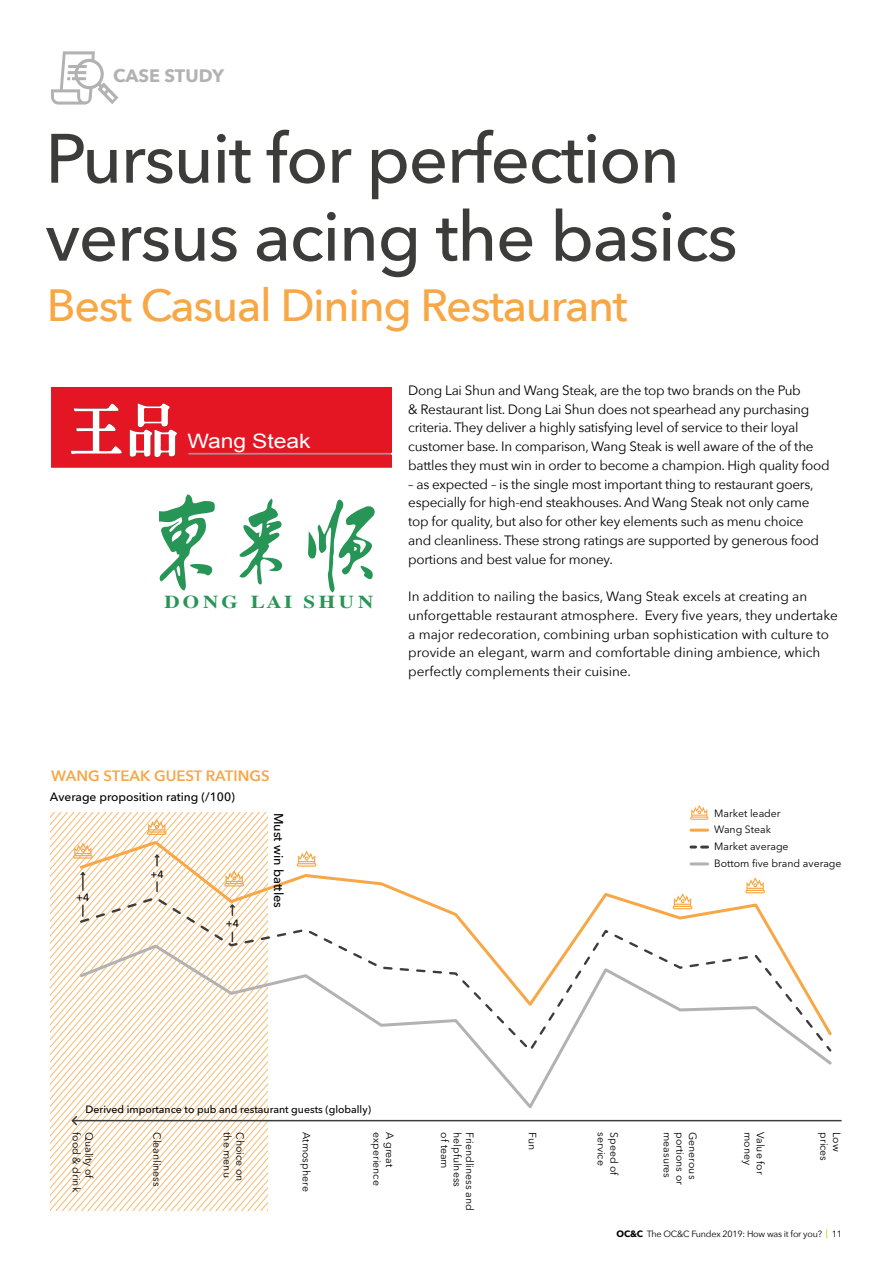
<style>
.page{position:relative;width:893px;height:1263px;background:#fff}
.page>*{position:absolute;margin:0;border:0;box-sizing:border-box;transform-origin:0 0}
.t1{font:500 69px/78px "Avenir Next";letter-spacing:-.02em;color:#3c3c3b}
.t2{font:500 45px "Avenir Next";letter-spacing:-.03em;color:#f7a746}
.t3{font:19.8px "Arial";letter-spacing:-.005em;color:#fff;scale:1.15 1}
.t4{font:700 18.3px "Times";letter-spacing:.155em;color:#279556;scale:1.15 1}
.t5{font:700 18px "Avenir Next";color:#b3b2b2}
.t6{font:600 15px "Avenir Next";color:#f7a746}
.t7{font:13.5px/18.8px "Avenir Next";letter-spacing:-.02em;color:#000}
.t8{font:13.5px/18.8px "Avenir Next";color:#000}
.t9{font:500 12.75px "Avenir Next";color:#000}
.t10{font:500 12px "Avenir Next";color:#000}
.t11{font:10.5px/12.6px "Avenir Next";color:#000}
.t12{font:500 10.5px "Avenir Next";color:#000}
.t13{font:9px "Avenir Next";letter-spacing:-.025em;color:#000}
.s1{font-weight:700}
</style>
<div class="page">
<svg style="left:51px;top:51px;width:67px;height:54px"></svg>
<svg style="left:51px;top:813px;width:217px;height:397px"></svg>
<svg style="left:70px;top:1114px;width:9px;height:13px"></svg>
<svg style="left:73px;top:842px;width:4px;height:11px"></svg>
<svg style="left:147px;top:819px;width:20px;height:16px"></svg>
<svg style="left:690px;top:805px;width:18px;height:15px"></svg>
<svg style="left:71px;top:853px;width:771px;height:269px"></svg>
<hr style="left:691px;top:829px;width:17px;height:3px;background:#f7a746">
<svg style="left:77px;top:839px;width:757px;height:104px"></svg>
<svg style="left:80px;top:898px;width:751px;height:45px"></svg>
<svg style="left:77px;top:943px;width:757px;height:169px"></svg>
<svg style="left:51px;top:387px;width:340px;height:81px"></svg>
<svg style="left:239px;top:498px;width:44px;height:86px"></svg>
<svg style="left:159px;top:494px;width:56px;height:96px"></svg>
<svg style="left:308px;top:499px;width:67px;height:93px"></svg>
<h3 class="t5" style="left:113px;top:60px;width:112px">CASE STUDY</h3>
<h1 class="t1" style="left:45px;top:117px;width:694px">Pursuit for perfection versus acing the basics</h1>
<h2 class="t2" style="left:47px;top:267px;width:582px">Best Casual Dining Restaurant</h2>
<h3 class="t3" style="left:187px;top:428px;width:109px">Wang Steak</h3>
<h3 class="t4" style="left:165px;top:585px;width:183px">DONG LAI SHUN</h3>
<p class="t7" style="left:408px;top:380px;width:423px">Dong Lai Shun and Wang Steak, are the top two brands on the Pub<br>&amp; Restaurant list. Dong Lai Shun does not spearhead any purchasing criteria. They deliver a highly satisfying level of service to their loyal customer base. In comparison, Wang Steak is well aware of the of the battles they must win in order to become a champion. High quality food</p>
<p class="t7" style="left:408px;top:474px;width:412px">– as expected – is the single most important thing to restaurant goers, especially for high-end steakhouses. And Wang Steak not only came top for quality, but also for other key elements such as menu choice and cleanliness. These strong ratings are supported by generous food portions and best value for money.</p>
<p class="t8" style="left:408px;top:586px;width:431px">In addition to nailing the basics, Wang Steak excels at creating an unforgettable restaurant atmosphere. Every five years, they undertake a major redecoration, combining urban sophistication with culture to provide an elegant, warm and comfortable dining ambience, which perfectly complements their cuisine.</p>
<p class="t6" style="left:51px;top:763px;width:220px">WANG STEAK GUEST RATINGS</p>
<p class="t10" style="left:50px;top:786px;width:187px">Average proposition rating (/100)</p>
<p class="t12" style="left:76px;top:889px;width:15px">+4</p>
<p class="t12" style="left:150px;top:865px;width:15px">+4</p>
<p class="t12" style="left:226px;top:914px;width:15px">+4</p>
<p class="t9" style="left:289px;top:813px;width:97px;rotate:90deg">Must win battles</p>
<p class="t11" style="left:714px;top:806px;width:68px">Market leader</p>
<p class="t11" style="left:714px;top:820px;width:129px;line-height:17px">Wang Steak<br>Market average<br>Bottom five brand average</p>
<p class="t12" style="left:86px;top:1100px;width:287px">Derived importance to pub and restaurant guests (globally)</p>
<p class="t11" style="left:83px;top:1132px;width:61px;rotate:90deg">food &amp; drink</p>
<p class="t11" style="left:96px;top:1132px;width:48px;rotate:90deg">Quality of</p>
<p class="t11" style="left:164px;top:1132px;width:56px;rotate:90deg">Cleanliness</p>
<p class="t11" style="left:234px;top:1132px;width:47px;rotate:90deg">the menu</p>
<p class="t11" style="left:247px;top:1132px;width:51px;rotate:90deg">Choice on</p>
<p class="t11" style="left:451px;top:1132px;width:38px;rotate:90deg">of team</p>
<p class="t11" style="left:464px;top:1132px;width:56px;rotate:90deg">helpfulness</p>
<p class="t11" style="left:539px;top:1132px;width:19px;rotate:90deg">Fun</p>
<p class="t11" style="left:608px;top:1132px;width:35px;rotate:90deg">service</p>
<p class="t11" style="left:621px;top:1132px;width:45px;rotate:90deg">Speed of</p>
<p class="t11" style="left:699px;top:1132px;width:54px;rotate:90deg">Generous portions or measures</p>
<p class="t11" style="left:767px;top:1132px;width:44px;rotate:90deg">Value for money</p>
<p class="t11" style="left:844px;top:1132px;width:30px;rotate:90deg">Low prices</p>
<p class="t11" style="left:313px;top:1132px;width:61px;rotate:90deg">Atmosphere</p>
<p class="t11" style="left:396px;top:1132px;width:55px;rotate:90deg">A great experience</p>
<p class="t11" style="left:477px;top:1132px;width:80px;rotate:90deg">Friendliness and</p>
<p class="t13" style="left:617px;top:1227px;width:227px"><span class="s1">OC&amp;C</span> The OC&amp;C Fundex 2019: How was it for you? <sup>|</sup> 11</p>
</div>
